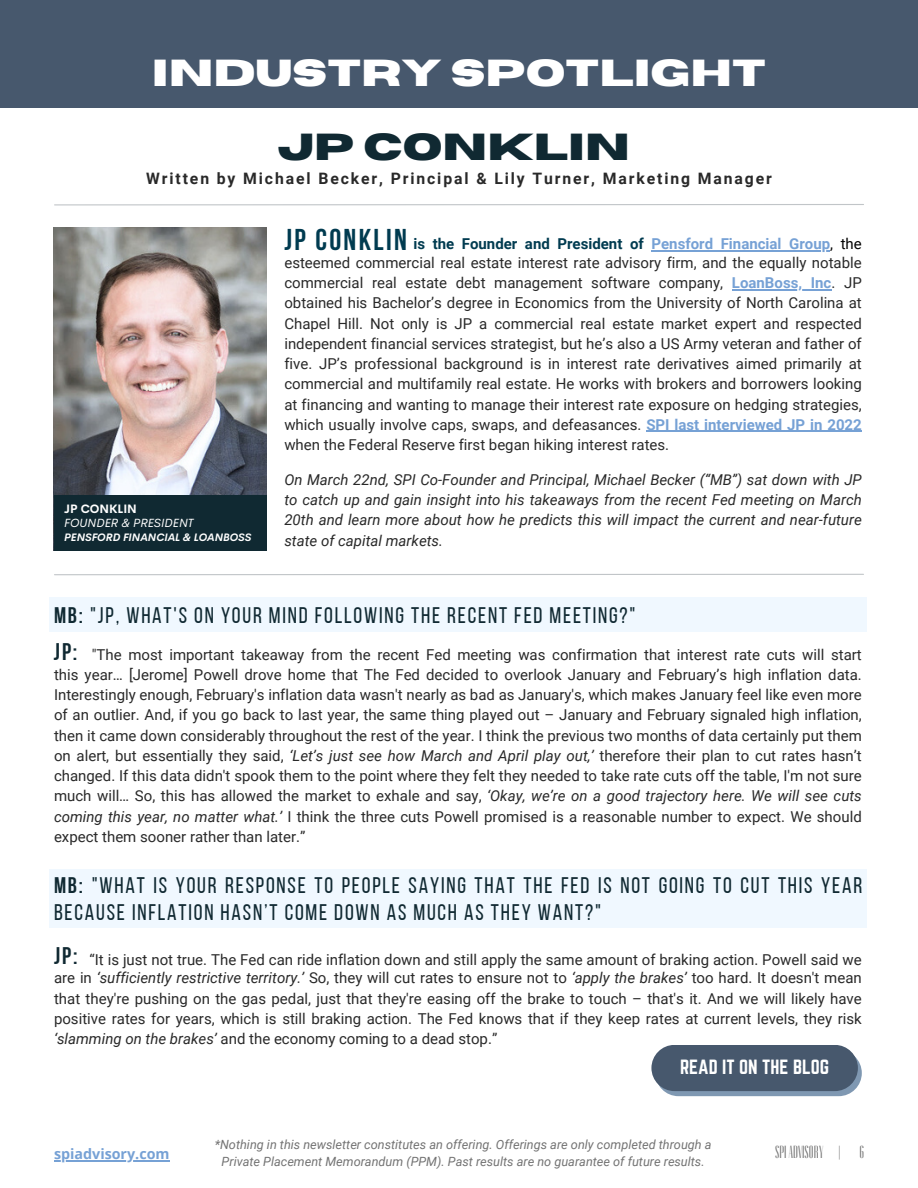
<style>
.page{position:relative;width:918px;height:1188px;background:#fff}
.page>*{position:absolute;margin:0;border:0;box-sizing:border-box;transform-origin:0 0}
.t1{font:700 37.5px "Horizon";color:#fff}
.t2{font:700 37.5px "Horizon";color:#102932}
.t3{font:700 24px "Bebas Neue";color:#102932}
.t4{font:22.5px/27px "Bebas Neue";letter-spacing:.08em;color:#102932}
.t5{font:18px "Norwester";color:#fff}
.t6{font:18px "Devasia";color:#737373}
.t7{font:700 15.75px "Roboto";letter-spacing:.12em;color:#292929}
.t8{font:15px/20.2px "Roboto";color:#292929;text-align:justify}
.t9{font:italic 15px/20.2px "Roboto";color:#292929;text-align:justify}
.t10{font:700 14.25px "Open Sans";color:#76a1d5}
.t11{font:italic 12.75px/17px "Roboto";color:#737373;text-align:center}
.t12{font:italic 12px "Cerebri Sans";color:#fff}
.t13{font:700 12px "Cerebri Sans";color:#fff}
.t14{font:italic 700 10.65px "Cerebri Sans";color:#fff}
.s1{font-family:"Bebas Neue";font-weight:700;font-size:30px;color:#003b50}
.s2{font-weight:700;color:#003b50}
.s3{font-weight:700;color:#76a1d5}
.s4{color:#000}
.s5{color:#fff}
.s6{font-weight:700}
.s7{font-weight:700;color:#fff}
.s8{font-style:italic}
</style>
<div class="page">
<hr style="left:55px;top:204px;width:809px;height:1px;background:#c1c5c8">
<div style="left:0;top:0;width:918px;height:108px;background:#47586d"></div>
<div style="left:49px;top:598px;width:818px;height:34px;background:#f0f8ff"></div>
<div style="left:49px;top:870px;width:818px;height:58px;background:#f0f8ff"></div>
<hr style="left:55px;top:574px;width:808px;height:1px;background:#c1c5c8">
<hr style="left:54px;top:1160px;width:116px;height:1px;background:#76a1d5">
<hr style="left:651px;top:250px;width:179px;height:1px;background:#76a1d5">
<hr style="left:732px;top:289px;width:99px;height:1px;background:#76a1d5">
<hr style="left:646px;top:431px;width:216px;height:1px;background:#76a1d5">
<img style="left:54px;top:228px;width:213px;height:323px">
<div style="left:54px;top:496px;width:212px;height:55px;background:#102932"></div>
<div style="left:655px;top:1050px;width:207px;height:46px;background:#7f98b2;border-radius:23px"></div>
<div style="left:651px;top:1045px;width:207px;height:46px;background:#47586d;border-radius:23px"></div>
<h1 class="t1" style="left:152px;top:54px;width:616px">INDUSTRY SPOTLIGHT</h1>
<h1 class="t2" style="left:278px;top:129px;width:354px">JP CONKLIN</h1>
<p class="t7" style="left:146px;top:169px;width:627px">Written by Michael Becker, Principal &amp; Lily Turner, Marketing Manager</p>
<p class="t13" style="left:64px;top:501px;width:74px">JP CONKLIN</p>
<p class="t12" style="left:64px;top:515px;width:131px">FOUNDER &amp; PRESIDENT</p>
<p class="t14" style="left:64px;top:530px;width:189px">PENSFORD FINANCIAL &amp; LOANBOSS</p>
<p class="t8" style="left:284px;top:235px;width:579px;line-height:18.8px"><span class="s1">JP CONKLIN</span> <span class="s2">is the Founder and President of</span> <span class="s3">Pensford Financial Group</span><span class="s4">, the </span>esteemed commerc<span class="s5">e</span>i<span class="s5">s</span>a<span class="s5">t</span>l<span class="s5">e</span>r<span class="s5">e</span>e<span class="s5">m</span>al estate interest rate advisory firm, and the equally notable</p>
<p class="t8" style="left:284px;top:273px;width:579px">commercial real estate debt management software company, <span class="s3">LoanBoss, Inc</span>. JP obtained his Bachelor’s degree in Economics from the University of North Carolina at Chapel Hill. Not only is JP a commercial real estate market expert and respected independent financial services strategist, but he’s also a US Army veteran and father of five. JP’s professional background is in interest rate derivatives aimed primarily at commercial and multifamily real estate. He works with brokers and borrowers looking at financing and wanting to manage their interest rate exposure on hedging strategies, which usually involve caps, swaps, and defeasances. <span class="s3">SPI last interviewed JP in 2022 </span>when the Federal Reserve first began hiking interest rates.</p>
<p class="t9" style="left:284px;top:470px;width:579px">On March 22nd, SPI Co-Founder and Principal, Michael Becker (“MB”) sat down with JP to catch up and gain insight into his takeaways from the recent Fed meeting on March 20th and learn more about how he predicts this will impact the current and near-future state of capital markets.</p>
<h3 class="t4" style="left:54px;top:603px;width:583px"><span class="s6">MB:</span> "JP, WHAT'S ON YOUR MIND FOLLOWING THE RECENT FED MEETING?"</h3>
<p class="t8" style="left:54px;top:644px;width:809px;text-indent:38px">"The most important takeaway from the recent Fed meeting was confirmation that interest rate cuts will start this ye<span class="s5">th</span>a<span class="s5">i</span>r<span class="s5">s</span>…<span class="s7">we</span>[J<span class="s7">'r</span>e<span class="s7">e</span>rome] Powell drove home that The Fed decided to overlook January and February’s high inflation data.<br>Interestingly enough, February's inflation data wasn't nearly as bad as January's, which makes January feel like even more of an outlier. And, if you go back to last year, the same thing played out – January and February signaled high inflation, then it came down considerably throughout the rest of the year. I think the previous two months of data certainly put them on alert, but essentially they said, <span class="s8">‘Let’s just see how March and April play out,’</span> therefore their plan to cut rates hasn’t changed. If this data didn't spook them to the point where they felt they needed to take rate cuts off the table, I'm not sure much will… So, this has allowed the market to exhale and say, <span class="s8">‘Okay, we’re on a good trajectory here. We will see cuts coming this year, no matter what.’</span> I think the three cuts Powell promised is a reasonable number to expect. We should expect them sooner rather than later.”</p>
<h2 class="t3" style="left:54px;top:642px;width:25px">JP:</h2>
<h3 class="t4" style="left:54px;top:874px;width:810px"><span class="s6">MB:</span> "WHAT IS YOUR RESPONSE TO PEOPLE SAYING THAT THE FED IS NOT GOING TO CUT THIS YEAR<br>BECAUSE INFLATION HASN’T COME DOWN AS MUCH AS THEY WANT?"</h3>
<h2 class="t3" style="left:54px;top:946px;width:25px">JP:</h2>
<p class="t8" style="left:54px;top:950px;width:809px;line-height:18.8px;text-align:right">“It is just not true. The Fed can ride inflation down and still apply the same amount of braking action. Powell said we<br>are in<span class="s5">th</span><span class="s8">‘s</span><span class="s5">is</span><span class="s8">u</span><span class="s7">w</span><span class="s8">ff</span><span class="s7">e</span><span class="s8">ic</span><span class="s7">'r</span><span class="s8">i</span><span class="s7">e</span><span class="s8">ntly restrictive territory.’</span> So, they will cut rates to ensure not to <span class="s8">‘apply the brakes’</span> too hard. It doesn't mean</p>
<p class="t8" style="left:54px;top:988px;width:809px">that they're pushing on the gas pedal, just that they're easing off the brake to touch – that's it. And we will likely have positive rates for years, which is still braking action. The Fed knows that if they keep rates at current levels, they risk <span class="s8">‘slamming on the brakes’</span> and the economy coming to a dead stop.”</p>
<p class="t5" style="left:680px;top:1056px;width:151px">READ IT ON THE BLOG</p>
<p class="t11" style="left:215px;top:1137px;width:498px">*Nothing in this newsletter constitutes an offering. Offerings are only completed through a<br>Private Placement Memorandum (PPM). Past results are no guarantee of future results.</p>
<p class="t10" style="left:54px;top:1144px;width:117px">spiadvisory.com</p>
<p class="t6" style="left:775px;top:1145px;width:90px">SPI ADVISORY | 6</p>
</div>
